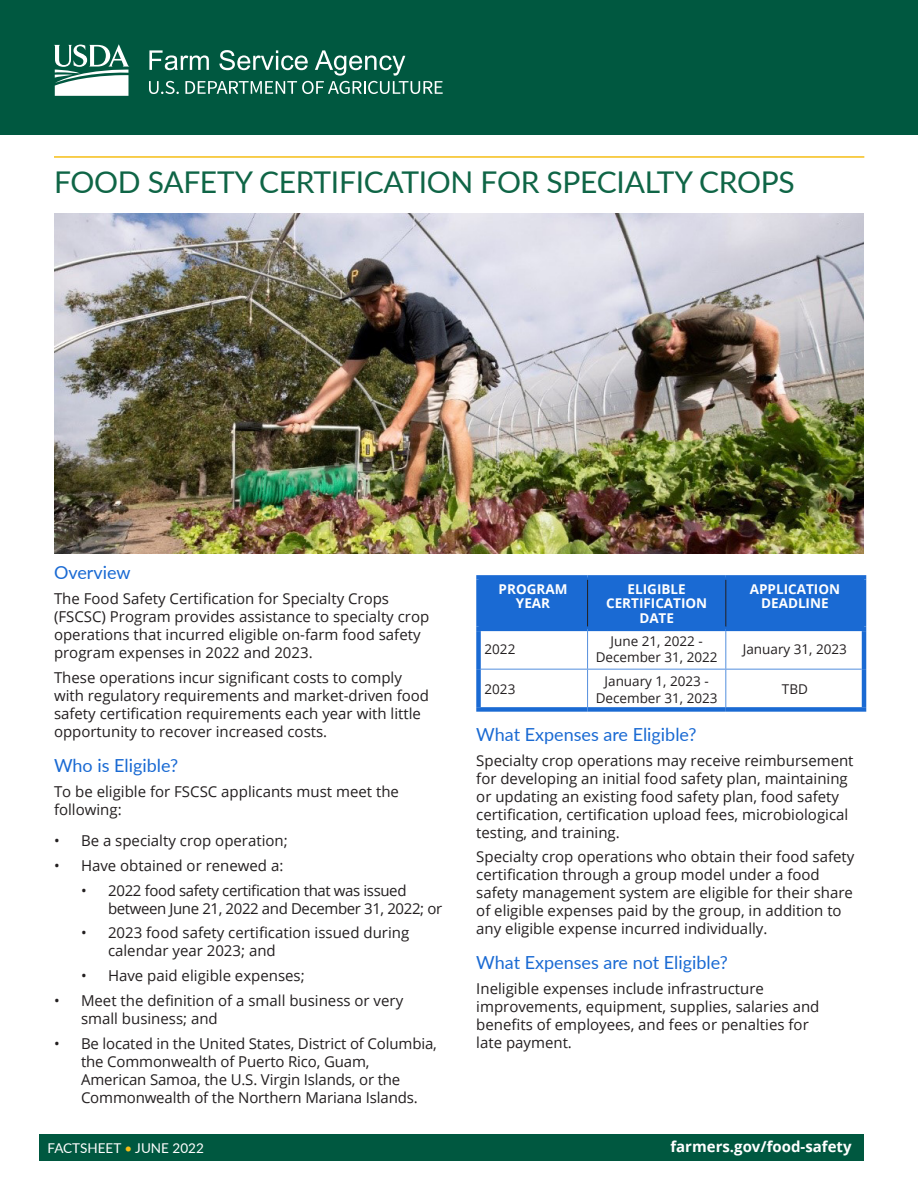
<style>
.page{position:relative;width:918px;height:1188px;background:#fff}
.page>*{position:absolute;margin:0;border:0;box-sizing:border-box;transform-origin:0 0}
.Subheader_1{font:30px "Lato";letter-spacing:-.01em;color:#0f6546}
.Subheader_1-2{font:18px "Lato";color:#1a6ad3}
.Body_Style{font:18px "Lato";color:#1a6ad3}
.Body_Style-2{font:15px/18px "Open Sans";color:#231f20}
.Body_Style-3{font:15px/18px "Open Sans";letter-spacing:-.025em;color:#231f20}
.Body_Style-4{font:700 15px "Open Sans";color:#fff}
.Body_Style-5{font:13.5px/16.2px "Open Sans";color:#231f20;text-align:center}
.t1{font:700 13.5px/14.5px "Open Sans";color:#fff;text-align:center}
.t2{font:13.5px "Lato";color:#fff}
.s1{color:#f6be16}
</style>
<div class="page">
<div style="left:0;top:0;width:918px;height:135px;background:#005840"></div>
<svg style="left:54px;top:44px;width:75px;height:52px"></svg>
<svg style="left:149px;top:50px;width:294px;height:44px"></svg>
<hr style="left:54px;top:156px;width:810px;height:2px;background:#f6be16">
<img style="left:54px;top:214px;width:810px;height:340px">
<div style="left:481px;top:580px;width:381px;height:47px;background:#1a6ad3"></div>
<hr style="left:587px;top:580px;width:1px;height:47px;background:#231f20">
<hr style="left:726px;top:627px;width:140px;height:4px;background:#1a6ad3">
<hr style="left:725px;top:580px;width:1px;height:47px;background:#231f20">
<div style="left:476px;top:575px;width:112px;height:5px;background:#1a6ad3"></div>
<div style="left:476px;top:580px;width:5px;height:47px;background:#1a6ad3"></div>
<div style="left:588px;top:575px;width:138px;height:5px;background:#1a6ad3"></div>
<div style="left:726px;top:575px;width:140px;height:5px;background:#1a6ad3"></div>
<hr style="left:862px;top:580px;width:4px;height:47px;background:#1a6ad3">
<div style="left:476px;top:631px;width:5px;height:38px;background:#1a6ad3"></div>
<hr style="left:862px;top:631px;width:4px;height:38px;background:#1a6ad3">
<div style="left:476px;top:669px;width:5px;height:38px;background:#1a6ad3"></div>
<hr style="left:862px;top:669px;width:4px;height:38px;background:#1a6ad3">
<div style="left:476px;top:707px;width:112px;height:5px;background:#1a6ad3"></div>
<div style="left:588px;top:707px;width:138px;height:5px;background:#1a6ad3"></div>
<div style="left:726px;top:707px;width:140px;height:5px;background:#1a6ad3"></div>
<hr style="left:476px;top:627px;width:112px;height:4px;background:#1a6ad3">
<hr style="left:588px;top:627px;width:138px;height:4px;background:#1a6ad3">
<hr style="left:587px;top:631px;width:1px;height:38px;background:#538fde">
<hr style="left:725px;top:631px;width:1px;height:38px;background:#538fde">
<hr style="left:587px;top:670px;width:1px;height:37px;background:#538fde">
<hr style="left:725px;top:670px;width:1px;height:37px;background:#538fde">
<hr style="left:481px;top:669px;width:107px;height:1px;background:#538fde">
<hr style="left:588px;top:669px;width:138px;height:1px;background:#538fde">
<hr style="left:726px;top:669px;width:136px;height:1px;background:#538fde">
<div style="left:40px;top:1134px;width:824px;height:27px;background:#005840"></div>
<p class="Subheader_1" style="left:54px;top:161px;width:742px">FOOD SAFETY CERTIFICATION FOR SPECIALTY CROPS</p>
<p class="Subheader_1-2" style="left:54px;top:560px;width:78px">Overview</p>
<p class="Body_Style-2" style="left:54px;top:589px;width:377px">The Food Safety Certification for Specialty Crops (FSCSC) Program provides assistance to specialty crop operations that incurred eligible on-farm food safety program expenses in 2022 and 2023.</p>
<p class="Body_Style-2" style="left:54px;top:668px;width:377px">These operations incur significant costs to comply with regulatory requirements and market-driven food safety certification requirements each year with little opportunity to recover increased costs.</p>
<p class="Body_Style" style="left:54px;top:753px;width:126px">Who is Eligible?</p>
<p class="Body_Style-2" style="left:54px;top:782px;width:347px">To be eligible for FSCSC applicants must meet the following:</p>
<p class="Body_Style-2" style="left:54px;top:831px;width:235px">• Be a specialty crop operation;</p>
<p class="Body_Style-2" style="left:54px;top:856px;width:231px">• Have obtained or renewed a:</p>
<p class="Body_Style-3" style="left:108px;top:881px;width:336px;text-indent:-27px">• 2022 food safety certification that was issued between June 21, 2022 and December 31, 2022; or</p>
<p class="Body_Style-2" style="left:108px;top:924px;width:303px;text-indent:-27px">• 2023 food safety certification issued during calendar year 2023; and</p>
<p class="Body_Style-2" style="left:81px;top:966px;width:225px">• Have paid eligible expenses;</p>
<p class="Body_Style-2" style="left:81px;top:991px;width:324px;text-indent:-27px">• Meet the definition of a small business or very small business; and</p>
<p class="Body_Style-2" style="left:81px;top:1034px;width:357px;text-indent:-27px">• Be located in the United States, District of Columbia, the Commonwealth of Puerto Rico, Guam, American Samoa, the U.S. Virgin Islands, or the Commonwealth of the Northern Mariana Islands.</p>
<p class="t1" style="left:499px;top:581px;width:70px">PROGRAM<br>YEAR</p>
<p class="t1" style="left:606px;top:581px;width:103px">ELIGIBLE<br>CERTIFICATION<br>DATE</p>
<p class="t1" style="left:750px;top:581px;width:92px">APPLICATION<br>DEADLINE</p>
<p class="Body_Style-5" style="left:485px;top:641px;width:32px">2022</p>
<p class="Body_Style-5" style="left:596px;top:633px;width:123px">June 21, 2022 -<br>December 31, 2022</p>
<p class="Body_Style-5" style="left:743px;top:641px;width:106px">January 31, 2023</p>
<p class="Body_Style-5" style="left:485px;top:681px;width:32px">2023</p>
<p class="Body_Style-5" style="left:596px;top:673px;width:123px">January 1, 2023 -<br>December 31, 2023</p>
<p class="Body_Style-5" style="left:782px;top:681px;width:28px">TBD</p>
<p class="Subheader_1-2" style="left:476px;top:721px;width:222px">What Expenses are Eligible?</p>
<p class="Body_Style-2" style="left:476px;top:751px;width:379px">Specialty crop operations may receive reimbursement for developing an initial food safety plan, maintaining or updating an existing food safety plan, food safety certification, certification upload fees, microbiological testing, and training.</p>
<p class="Body_Style-2" style="left:476px;top:847px;width:380px">Specialty crop operations who obtain their food safety certification through a group model under a food safety management system are eligible for their share of eligible expenses paid by the group, in addition to any eligible expense incurred individually.</p>
<p class="Subheader_1-2" style="left:476px;top:950px;width:253px">What Expenses are not Eligible?</p>
<p class="Body_Style-2" style="left:476px;top:979px;width:345px">Ineligible expenses include infrastructure improvements, equipment, supplies, salaries and benefits of employees, and fees or penalties for late payment.</p>
<p class="t2" style="left:47px;top:1138px;width:158px">FACTSHEET <span class="s1">•</span> JUNE 2022</p>
<p class="Body_Style-4" style="left:670px;top:1136px;width:183px">farmers.gov/food-safety</p>
</div>
